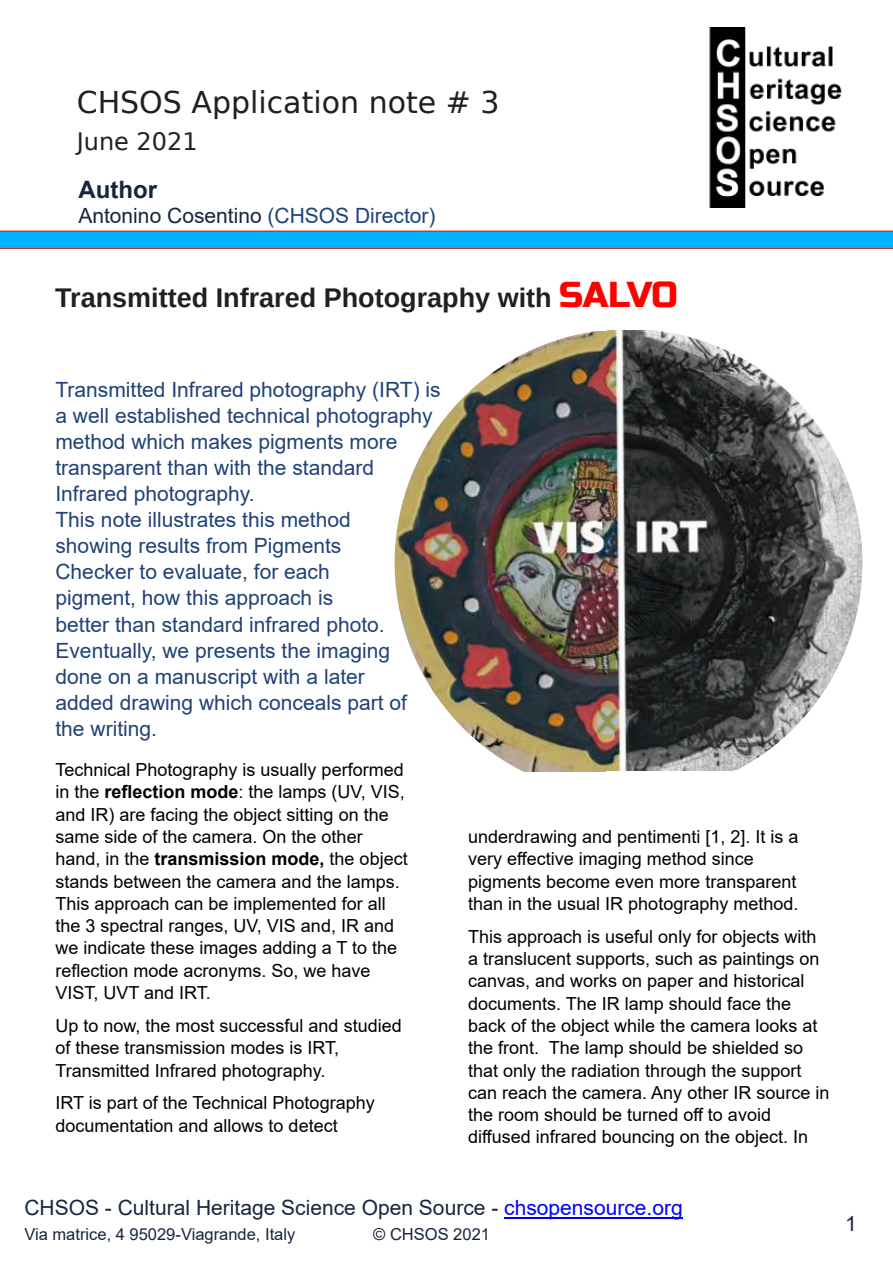
<style>
.page{position:relative;width:893px;height:1263px;background:#fff}
.page>*{position:absolute;margin:0;border:0;box-sizing:border-box;transform-origin:0 0}
.t1{font:30px "DejaVu Sans";color:#231f20}
.t2{font:700 27px "Liberation Sans";color:#231f20}
.t3{font:24px "DejaVu Sans";color:#231f20}
.t4{font:700 24px "Arial";color:#17263d}
.t5{font:21px/26px "Arial";color:#204276}
.t6{font:21px "Arial";color:#17263d}
.t7{font:18px/22.4px "Arial";color:#000}
.t8{font:16.5px "Arial";color:#17263d}
.s1{color:#204276}
.s2{font-family:"Russo One";font-weight:400;font-size:36px;color:#f00}
.s3{font-weight:700}
.s4{color:#00f}
</style>
<div class="page">
<hr style="left:504px;top:1217px;width:179px;height:2px;background:#00f">
<svg style="left:0;top:231px;width:893px;height:18px;background:#13a4eb"></svg>
<img style="left:709px;top:28px;width:133px;height:180px">
<img style="left:394px;top:330px;width:469px;height:441px">
<h1 class="t1" style="left:77px;top:76px;width:424px">CHSOS Application note # 3</h1>
<h3 class="t3" style="left:77px;top:121px;width:122px">June 2021</h3>
<h3 class="t4" style="left:78px;top:173px;width:80px">Author</h3>
<p class="t6" style="left:78px;top:201px;width:359px">Antonino Cosentino <span class="s1">(CHSOS Director)</span></p>
<h2 class="t2" style="left:55px;top:279px;width:624px">Transmitted Infrared Photography with <span class="s2">SALVO</span></h2>
<p class="t5" style="left:55px;top:377px;width:387px">Transmitted Infrared photography (IRT) is a well established technical photography method which makes pigments more transparent than with the standard<br>Infrared photography.<br>This note illustrates this method<br>showing results from Pigments<br>Checker to evaluate, for each<br>pigment, how this approach is<br>better than standard infrared photo.<br>Eventually, we presents the imaging done on a manuscript with a later<br>added drawing which conceals part of the writing.</p>
<p class="t7" style="left:55px;top:758px;width:354px">Technical Photography is usually performed in the <span class="s3">reflection mode</span>: the lamps (UV, VIS, and IR) are facing the object sitting on the same side of the camera. On the other hand, in the <span class="s3">transmission mode,</span> the object stands between the camera and the lamps.<br>This approach can be implemented for all the 3 spectral ranges, UV, VIS and, IR and we indicate these images adding a T to the reflection mode acronyms. So, we have VIST, UVT and IRT.</p>
<p class="t7" style="left:55px;top:1014px;width:348px">Up to now, the most successful and studied of these transmission modes is IRT,<br>Transmitted Infrared photography.</p>
<p class="t7" style="left:55px;top:1092px;width:321px">IRT is part of the Technical Photography documentation and allows to detect</p>
<p class="t7" style="left:468px;top:825px;width:332px">underdrawing and pentimenti [1, 2]. It is a very effective imaging method since pigments become even more transparent than in the usual IR photography method.</p>
<p class="t7" style="left:468px;top:925px;width:363px">This approach is useful only for objects with a translucent supports, such as paintings on canvas, and works on paper and historical documents. The IR lamp should face the back of the object while the camera looks at the front. The lamp should be shielded so that only the radiation through the support can reach the camera. Any other IR source in the room should be turned off to avoid diffused infrared bouncing on the object. In</p>
<p class="t6" style="left:24px;top:1193px;width:660px">CHSOS - Cultural Heritage Science Open Source - <span class="s4">chsopensource.org</span></p>
<p class="t8" style="left:24px;top:1223px;width:272px">Via matrice, 4 95029-Viagrande, Italy</p>
<p class="t8" style="left:373px;top:1223px;width:118px">© CHSOS 2021</p>
<p class="t6" style="left:845px;top:1209px;width:13px">1</p>
</div>
